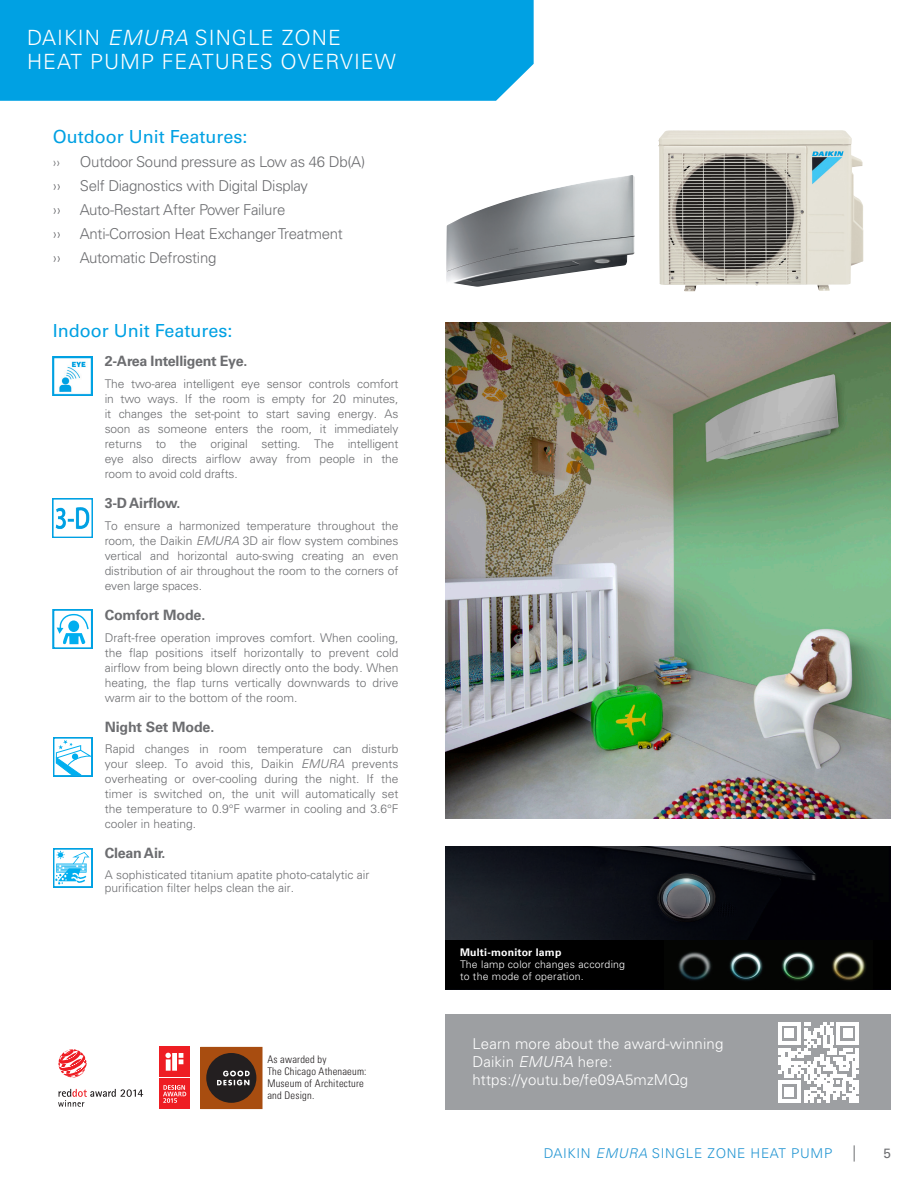
<style>
.page{position:relative;width:918px;height:1188px;background:#fff}
.page>*{position:absolute;margin:0;border:0;box-sizing:border-box;transform-origin:0 0}
.Title_Description{font:300 21px "Univers LT Pro 45";letter-spacing:.05em;color:#fff}
.t1{font:18px "Univers LT Pro 55 Roman";color:#00a1e3}
.t2{font:300 15px "Univers LT Pro 45";letter-spacing:-.02em;color:#6c6d70}
.t3{font:300 15px "Univers LT Pro 45";letter-spacing:.01em;color:#fff}
.Key_Features{font:700 14.25px "Univers LT Pro 65";letter-spacing:-.015em;color:#6c6d70}
._8_9-Key_Features{font:700 14.25px "Univers LT Pro 65";letter-spacing:-.015em;color:#6c6d70}
.t4{font:300 13.5px "Univers LT Pro 45";letter-spacing:.05em;color:#2295d2}
.t5{font:300 13.5px "Univers LT Pro 45";color:#6c6d70}
.Pg{font:13.5px "Univers LT Pro 55 Roman";color:#6c6d70}
.t6{font:300 12px/15px "Univers LT Pro 45";color:#6c6d70;text-align:justify}
.Table_Text-L{font:300 condensed 10.5px/12px "Univers LT Pro";letter-spacing:.02em;color:#231f20}
.t7{font:300 10.5px/12px "Univers LT Pro 45";letter-spacing:.02em;color:#fff}
.t8{font:700 10.5px "Univers LT Pro 65";letter-spacing:.02em;color:#fff}
.s1{font-style:italic}
</style>
<div class="page">
<div style="left:446px;top:1015px;width:445px;height:95px;background:#9d9fa2"></div>
<svg style="left:778px;top:1022px;width:81px;height:81px"></svg>
<hr style="left:778px;top:1100px;width:23px;height:3px;background:#fff">
<div style="left:785px;top:1087px;width:9px;height:10px;background:#fff"></div>
<img style="left:658px;top:130px;width:206px;height:161px">
<img style="left:446px;top:175px;width:189px;height:112px">
<img style="left:446px;top:323px;width:445px;height:495px">
<div style="left:201px;top:1047px;width:61px;height:62px;background:#a84d10"></div>
<div style="left:206px;top:1053px;width:50px;height:50px;background:#231f20;border-radius:50%"></div>
<svg style="left:217px;top:1071px;width:33px;height:14px"></svg>
<svg style="left:58px;top:1089px;width:85px;height:18px"></svg>
<svg style="left:58px;top:1049px;width:29px;height:29px"></svg>
<svg style="left:159px;top:1046px;width:31px;height:63px;background:#f1474c"></svg>
<svg style="left:854px;top:1145px;width:1px;height:17px"></svg>
<div style="left:0;top:0;width:534px;height:101px;background:#00a1e3"></div>
<img style="left:446px;top:847px;width:445px;height:94px">
<div style="left:446px;top:941px;width:445px;height:48px;background:#000"></div>
<img style="left:678px;top:951px;width:189px;height:31px">
<img style="left:53px;top:356px;width:39px;height:39px">
<img style="left:53px;top:499px;width:39px;height:39px">
<svg style="left:56px;top:740px;width:33px;height:34px"></svg>
<div style="left:53px;top:737px;width:39px;height:40px;border:2px solid #00a1e3"></div>
<svg style="left:56px;top:851px;width:33px;height:34px"></svg>
<div style="left:53px;top:848px;width:39px;height:40px;border:2px solid #00a1e3"></div>
<svg style="left:57px;top:614px;width:32px;height:30px"></svg>
<div style="left:53px;top:609px;width:39px;height:40px;border:2px solid #00a1e3"></div>
<p class="Title_Description" style="left:27px;top:24px;width:315px">DAIKIN <span class="s1">EMURA</span> SINGLE ZONE</p>
<p class="Title_Description" style="left:27px;top:48px;width:370px">HEAT PUMP FEATURES OVERVIEW</p>
<p class="t1" style="left:53px;top:124px;width:196px">Outdoor Unit Features:</p>
<p class="t5" style="left:53px;top:153px;width:9px">››</p>
<p class="t2" style="left:80px;top:151px;width:287px">Outdoor Sound pressure as Low as 46 Db(A)</p>
<p class="t2" style="left:53px;top:175px;width:10px">››</p>
<p class="t2" style="left:80px;top:175px;width:230px">Self Diagnostics with Digital Display</p>
<p class="t2" style="left:53px;top:199px;width:10px">››</p>
<p class="t2" style="left:80px;top:199px;width:207px">Auto-Restart After Power Failure</p>
<p class="t2" style="left:53px;top:223px;width:10px">››</p>
<p class="t2" style="left:80px;top:223px;width:265px">Anti-Corrosion Heat Exchanger Treatment</p>
<p class="t2" style="left:53px;top:247px;width:10px">››</p>
<p class="t2" style="left:80px;top:247px;width:138px">Automatic Defrosting</p>
<p class="t1" style="left:53px;top:318px;width:181px">Indoor Unit Features:</p>
<p class="Key_Features" style="left:105px;top:351px;width:144px">2-Area Intelligent Eye.</p>
<p class="t6" style="left:105px;top:376px;width:295px">The two-area intelligent eye sensor controls comfort in two ways. If the room is empty for 20 minutes, it changes the set-point to start saving energy. As soon as someone enters the room, it immediately returns to the original setting. The intelligent eye also directs airflow away from people in the room to avoid cold drafts.</p>
<p class="Key_Features" style="left:105px;top:493px;width:77px">3-D Airflow.</p>
<p class="t6" style="left:105px;top:518px;width:295px">To ensure a harmonized temperature throughout the room, the Daikin <span class="s1">EMURA</span> 3D air flow system combines vertical and horizontal auto-swing creating an even distribution of air throughout the room to the corners of even large spaces.</p>
<p class="Key_Features" style="left:105px;top:605px;width:102px">Comfort Mode.</p>
<p class="t6" style="left:105px;top:630px;width:295px">Draft-free operation improves comfort. When cooling, the flap positions itself horizontally to prevent cold airflow from being blown directly onto the body. When heating, the flap turns vertically downwards to drive warm air to the bottom of the room.</p>
<p class="Key_Features" style="left:105px;top:717px;width:111px">Night Set Mode.</p>
<p class="t6" style="left:105px;top:741px;width:295px">Rapid changes in room temperature can disturb your sleep. To avoid this, Daikin <span class="s1">EMURA</span> prevents overheating or over-cooling during the night. If the timer is switched on, the unit will automatically set the temperature to 0.9°F warmer in cooling and 3.6°F cooler in heating.</p>
<p class="_8_9-Key_Features" style="left:105px;top:843px;width:62px">Clean Air.</p>
<p class="t6" style="left:105px;top:867px;width:266px">A sophisticated titanium apatite photo-catalytic air</p>
<p class="t6" style="left:105px;top:880px;width:191px">purification filter helps clean the air.</p>
<p class="Table_Text-L" style="left:267px;top:1053px;width:61px">As awarded by</p>
<p class="Table_Text-L" style="left:267px;top:1065px;width:101px">The Chicago Athenaeum:<br>Museum of Architecture and Design.</p>
<p class="t8" style="left:460px;top:945px;width:103px">Multi-monitor lamp</p>
<p class="t7" style="left:460px;top:958px;width:167px">The lamp color changes according to the mode of operation.</p>
<p class="t3" style="left:472px;top:1033px;width:252px">Learn more about the award-winning</p>
<p class="t3" style="left:472px;top:1051px;width:142px">Daikin <span class="s1">EMURA</span> here:</p>
<p class="t3" style="left:472px;top:1069px;width:217px">https://youtu.be/fe09A5mzMQg</p>
<p class="t4" style="left:544px;top:1145px;width:290px">DAIKIN <span class="s1">EMURA</span> SINGLE ZONE HEAT PUMP</p>
<p class="Pg" style="left:883px;top:1144px;width:9px">5</p>
</div>
